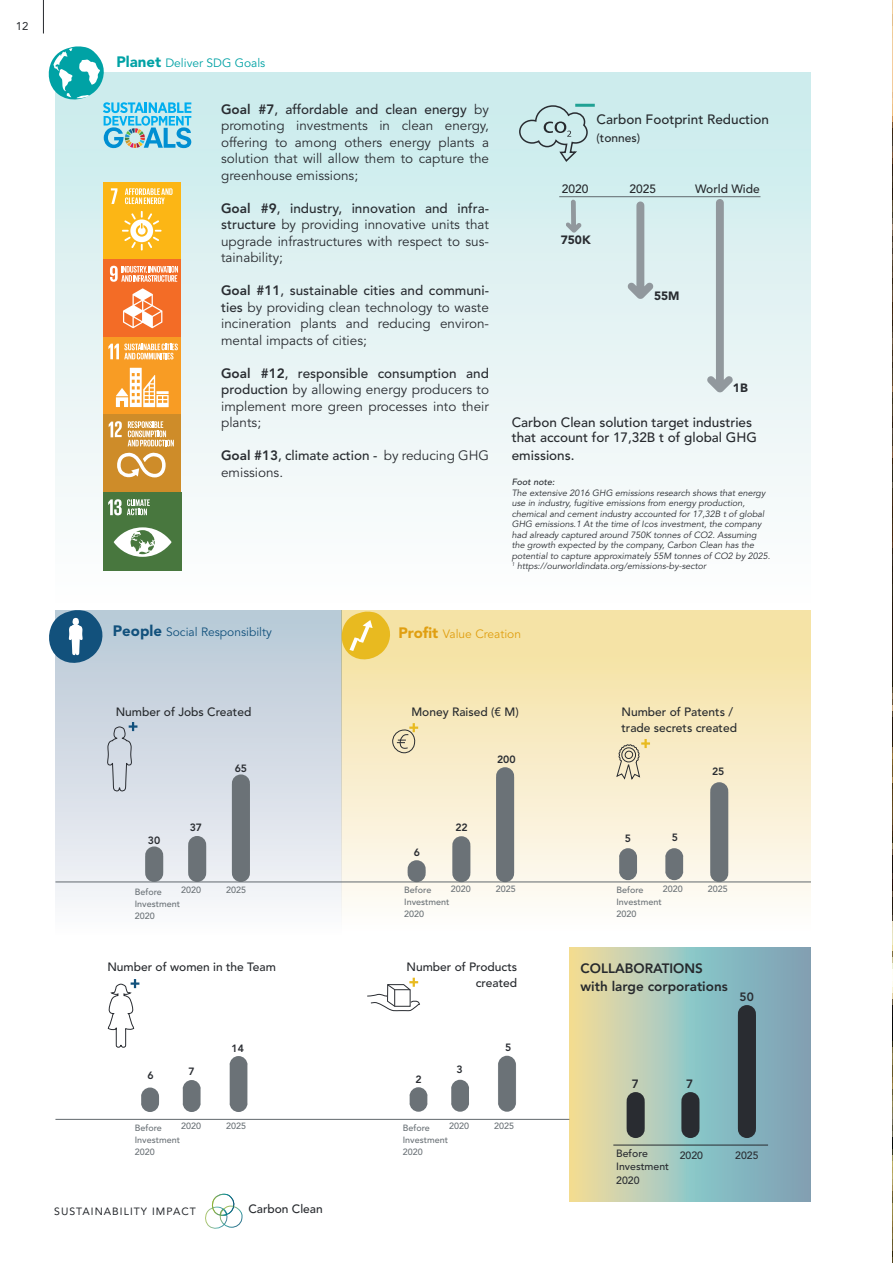
<style>
.page{position:relative;width:893px;height:1263px;background:#fff}
.page>*{position:absolute;margin:0;border:0;box-sizing:border-box;transform-origin:0 0}
.t1{font:13.5px/16.5px "Avenir LT Std";color:#292c31;text-align:justify}
.t2{font:500 13.5px/15px "Avenir LT Std";color:#26292d}
.t3{font:800 13.5px/18px "Avenir LT Std";color:#26292d}
.t4{font:500 12px/16.5px "Avenir LT Std";color:#26292d}
.t5{font:12px "Avenir LT Std";color:#12517c}
.t6{font:12px "Avenir LT Std";color:#00a2a5}
.t7{font:12px "Avenir LT Std";color:#e09f11}
.t8{font:900 12px "Avenir LT Std";color:#292c31}
.t9{font:800 12px "Avenir LT Std";color:#292c31}
.t10{font:11.25px "Avenir LT Std";color:#26292d}
.t11{font:500 10.5px/13.5px "Avenir LT Std";color:#292c31}
.t12{font:800 10.5px "Avenir LT Std";color:#292c31}
.t13{font:10.5px "Avenir LT Std";letter-spacing:.1em;color:#26292d}
.t14{font:italic 9px/10.5px "Avenir LT Std";color:#292c31}
.t15{font:500 9px/12px "Avenir LT Std";color:#6b7277}
.t16{font:italic 500 9px "Avenir LT Std";color:#292c31}
.s1{font-weight:900;font-size:15px}
.s2{font-weight:800}
.s3{font-weight:500}
</style>
<div class="page">
<div style="left:55px;top:73px;width:756px;height:532px;background:linear-gradient(to bottom,#c9eaeb,#fffdfd)"></div>
<hr style="left:43px;top:0;width:1px;height:33px;background:#26292d">
<svg style="left:205px;top:1193px;width:38px;height:36px"></svg>
<svg style="left:518px;top:104px;width:70px;height:59px;background:#bbd7d8"></svg>
<hr style="left:575px;top:104px;width:20px;height:3px;background:#20a194">
<svg style="left:707px;top:199px;width:26px;height:193px;background:#c6d4d6"></svg>
<svg style="left:627px;top:201px;width:27px;height:98px;background:#c2d2d4"></svg>
<svg style="left:566px;top:200px;width:16px;height:33px"></svg>
<img style="left:892px;top:0;width:1px;height:1263px">
<svg style="left:48px;top:46px;width:143px;height:102px"></svg>
<div style="left:103px;top:182px;width:78px;height:77px;background:#fcb615"></div>
<svg style="left:122px;top:211px;width:40px;height:39px"></svg>
<svg style="left:111px;top:188px;width:6px;height:16px"></svg>
<svg style="left:125px;top:188px;width:48px;height:16px"></svg>
<div style="left:103px;top:259px;width:78px;height:78px;background:#f36c26"></div>
<svg style="left:123px;top:288px;width:39px;height:40px"></svg>
<svg style="left:110px;top:266px;width:68px;height:16px"></svg>
<div style="left:103px;top:337px;width:78px;height:78px;background:#f89c24"></div>
<svg style="left:116px;top:368px;width:53px;height:39px"></svg>
<svg style="left:108px;top:344px;width:70px;height:15px"></svg>
<div style="left:103px;top:415px;width:78px;height:78px;background:#ce8c29"></div>
<svg style="left:117px;top:452px;width:49px;height:26px"></svg>
<svg style="left:128px;top:421px;width:46px;height:25px"></svg>
<svg style="left:109px;top:421px;width:13px;height:16px"></svg>
<div style="left:103px;top:493px;width:78px;height:78px;background:#48773e"></div>
<svg style="left:114px;top:527px;width:58px;height:30px"></svg>
<svg style="left:108px;top:499px;width:42px;height:16px"></svg>
<hr style="left:559px;top:196px;width:201px;height:1px;background:#61686d">
<svg style="left:342px;top:610px;width:469px;height:470px"></svg>
<div style="left:55px;top:610px;width:287px;height:489px;background:linear-gradient(to bottom,#bccad8,#fff)"></div>
<svg style="left:49px;top:610px;width:56px;height:56px"></svg>
<svg style="left:392px;top:723px;width:26px;height:31px"></svg>
<svg style="left:616px;top:739px;width:34px;height:42px"></svg>
<svg style="left:366px;top:978px;width:55px;height:33px"></svg>
<svg style="left:107px;top:979px;width:32px;height:69px"></svg>
<svg style="left:107px;top:692px;width:30px;height:115px;background:#c8d0da"></svg>
<svg style="left:339px;top:611px;width:54px;height:51px;background:#eaca5b"></svg>
<div style="left:232px;top:774px;width:18px;height:108px;background:#6b7277"></div>
<svg style="left:188px;top:836px;width:18px;height:46px"></svg>
<svg style="left:496px;top:767px;width:18px;height:115px;background:#6f767a"></svg>
<svg style="left:452px;top:836px;width:18px;height:46px"></svg>
<svg style="left:408px;top:860px;width:18px;height:22px"></svg>
<hr style="left:55px;top:882px;width:756px;height:1px;background:#61686d">
<hr style="left:55px;top:1119px;width:514px;height:1px;background:#61686d">
<svg style="left:710px;top:782px;width:18px;height:100px;background:#71777b"></svg>
<svg style="left:569px;top:947px;width:242px;height:254px;background:#a7c2b6"></svg>
<div style="left:738px;top:1005px;width:18px;height:133px;background:#292c31"></div>
<svg style="left:681px;top:1092px;width:18px;height:46px"></svg>
<svg style="left:627px;top:1092px;width:18px;height:46px"></svg>
<hr style="left:613px;top:1145px;width:155px;height:1px;background:#292c31">
<svg style="left:409px;top:1087px;width:19px;height:25px"></svg>
<svg style="left:451px;top:1080px;width:18px;height:32px"></svg>
<svg style="left:498px;top:1056px;width:18px;height:56px"></svg>
<svg style="left:145px;top:846px;width:18px;height:36px"></svg>
<svg style="left:141px;top:1087px;width:18px;height:25px"></svg>
<svg style="left:183px;top:1080px;width:18px;height:32px"></svg>
<svg style="left:230px;top:1056px;width:18px;height:56px"></svg>
<svg style="left:619px;top:848px;width:18px;height:32px"></svg>
<svg style="left:665px;top:848px;width:18px;height:32px"></svg>
<p class="t10" style="left:16px;top:19px;width:14px">12</p>
<p class="t6" style="left:116px;top:56px;width:150px"><span class="s1">Planet</span> Deliver SDG Goals</p>
<p class="t1" style="left:221px;top:101px;width:269px"><span class="s2">Goal #7</span><span class="s3">, affordable and clean energy</span> by promoting investments in clean energy, offering to among others energy plants a solution that will allow them to capture the greenhouse emissions;</p>
<p class="t1" style="left:221px;top:200px;width:269px"><span class="s2">Goal #9</span><span class="s3">, industry, innovation and infra&shy;structure</span> by providing innovative units that upgrade infrastructures with respect to sus&shy;tainability;</p>
<p class="t1" style="left:221px;top:283px;width:269px"><span class="s2">Goal #11</span><span class="s3">, sustainable cities and communi&shy;ties</span> by providing clean technology to waste incineration plants and reducing environ&shy;mental impacts of cities;</p>
<p class="t1" style="left:221px;top:365px;width:269px"><span class="s2">Goal #12</span><span class="s3">, responsible consumption and production</span> by allowing energy producers to implement more green processes into their plants;</p>
<p class="t1" style="left:221px;top:448px;width:269px"><span class="s2">Goal #13</span><span class="s3">, climate action -</span> by reducing GHG emissions.</p>
<p class="t2" style="left:597px;top:113px;width:174px">Carbon Footprint Reduction</p>
<p class="t4" style="left:597px;top:130px;width:45px">(tonnes)</p>
<p class="t4" style="left:562px;top:181px;width:28px">2020</p>
<p class="t4" style="left:630px;top:181px;width:28px">2025</p>
<p class="t4" style="left:695px;top:181px;width:66px">World Wide</p>
<p class="t8" style="left:561px;top:232px;width:31px">750K</p>
<p class="t8" style="left:654px;top:288px;width:27px">55M</p>
<p class="t8" style="left:733px;top:380px;width:16px">1B</p>
<p class="t2" style="left:512px;top:415px;width:247px">Carbon Clean solution target industries that account for 17,32B t of global GHG</p>
<p class="t2" style="left:512px;top:448px;width:64px">emissions.</p>
<p class="t16" style="left:512px;top:477px;width:44px">Foot note:</p>
<p class="t14" style="left:512px;top:488px;width:260px">The extensive 2016 GHG emissions research shows that energy use in industry, fugitive emissions from energy production, chemical and cement industry accounted for 17,32B t of global GHG emissions.1 At the time of Icos investment, the company had already captured around 750K tonnes of CO2. Assuming the growth expected by the company, Carbon Clean has the potential to capture approximately 55M tonnes of CO2 by 2025.<br><sup>1</sup> https://ourworldindata.org/emissions-by-sector</p>
<p class="t5" style="left:113px;top:625px;width:161px"><span class="s1">People</span> Social Responsibilty</p>
<p class="t7" style="left:398px;top:627px;width:124px"><span class="s1">Profit</span> Value Creation</p>
<p class="t4" style="left:116px;top:704px;width:137px">Number of Jobs Created</p>
<p class="t4" style="left:411px;top:704px;width:109px">Money Raised (€ M)</p>
<p class="t4" style="left:621px;top:704px;width:117px">Number of Patents / trade secrets created</p>
<p class="t12" style="left:235px;top:762px;width:14px">65</p>
<p class="t12" style="left:497px;top:753px;width:20px">200</p>
<p class="t12" style="left:712px;top:765px;width:14px">25</p>
<p class="t12" style="left:148px;top:834px;width:14px">30</p>
<p class="t12" style="left:190px;top:821px;width:14px">37</p>
<p class="t12" style="left:455px;top:822px;width:14px">22</p>
<p class="t12" style="left:625px;top:832px;width:8px">5</p>
<p class="t12" style="left:672px;top:831px;width:8px">5</p>
<p class="t12" style="left:414px;top:846px;width:8px">6</p>
<p class="t15" style="left:135px;top:886px;width:47px">Before<br>Investment<br>2020</p>
<p class="t15" style="left:181px;top:884px;width:22px">2020</p>
<p class="t15" style="left:226px;top:884px;width:22px">2025</p>
<p class="t15" style="left:404px;top:884px;width:47px">Before<br>Investment<br>2020</p>
<p class="t15" style="left:451px;top:883px;width:22px">2020</p>
<p class="t15" style="left:496px;top:883px;width:22px">2025</p>
<p class="t15" style="left:616px;top:884px;width:47px">Before<br>Investment<br>2020</p>
<p class="t15" style="left:663px;top:883px;width:22px">2020</p>
<p class="t15" style="left:708px;top:883px;width:22px">2025</p>
<p class="t4" style="left:107px;top:959px;width:170px">Number of women in the Team</p>
<p class="t4" style="left:406px;top:959px;width:112px;text-align:right">Number of Products created</p>
<p class="t3" style="left:580px;top:959px;width:149px">COLLABORATIONS with large corporations</p>
<p class="t9" style="left:740px;top:990px;width:16px">50</p>
<p class="t12" style="left:232px;top:1042px;width:14px">14</p>
<p class="t12" style="left:505px;top:1041px;width:8px">5</p>
<p class="t12" style="left:147px;top:1069px;width:8px">6</p>
<p class="t12" style="left:188px;top:1065px;width:8px">7</p>
<p class="t12" style="left:415px;top:1073px;width:8px">2</p>
<p class="t12" style="left:456px;top:1063px;width:8px">3</p>
<p class="t9" style="left:632px;top:1077px;width:9px">7</p>
<p class="t9" style="left:686px;top:1077px;width:9px">7</p>
<p class="t15" style="left:135px;top:1122px;width:47px">Before<br>Investment<br>2020</p>
<p class="t15" style="left:181px;top:1120px;width:22px">2020</p>
<p class="t15" style="left:226px;top:1120px;width:22px">2025</p>
<p class="t15" style="left:403px;top:1122px;width:47px">Before<br>Investment<br>2020</p>
<p class="t15" style="left:449px;top:1120px;width:22px">2020</p>
<p class="t15" style="left:494px;top:1120px;width:22px">2025</p>
<p class="t11" style="left:616px;top:1147px;width:54px">Before<br>Investment<br>2020</p>
<p class="t11" style="left:680px;top:1148px;width:25px">2020</p>
<p class="t11" style="left:735px;top:1148px;width:25px">2025</p>
<p class="t13" style="left:54px;top:1205px;width:143px">SUSTAINABILITY IMPACT</p>
<p class="t4" style="left:248px;top:1201px;width:76px">Carbon Clean</p>
</div>
